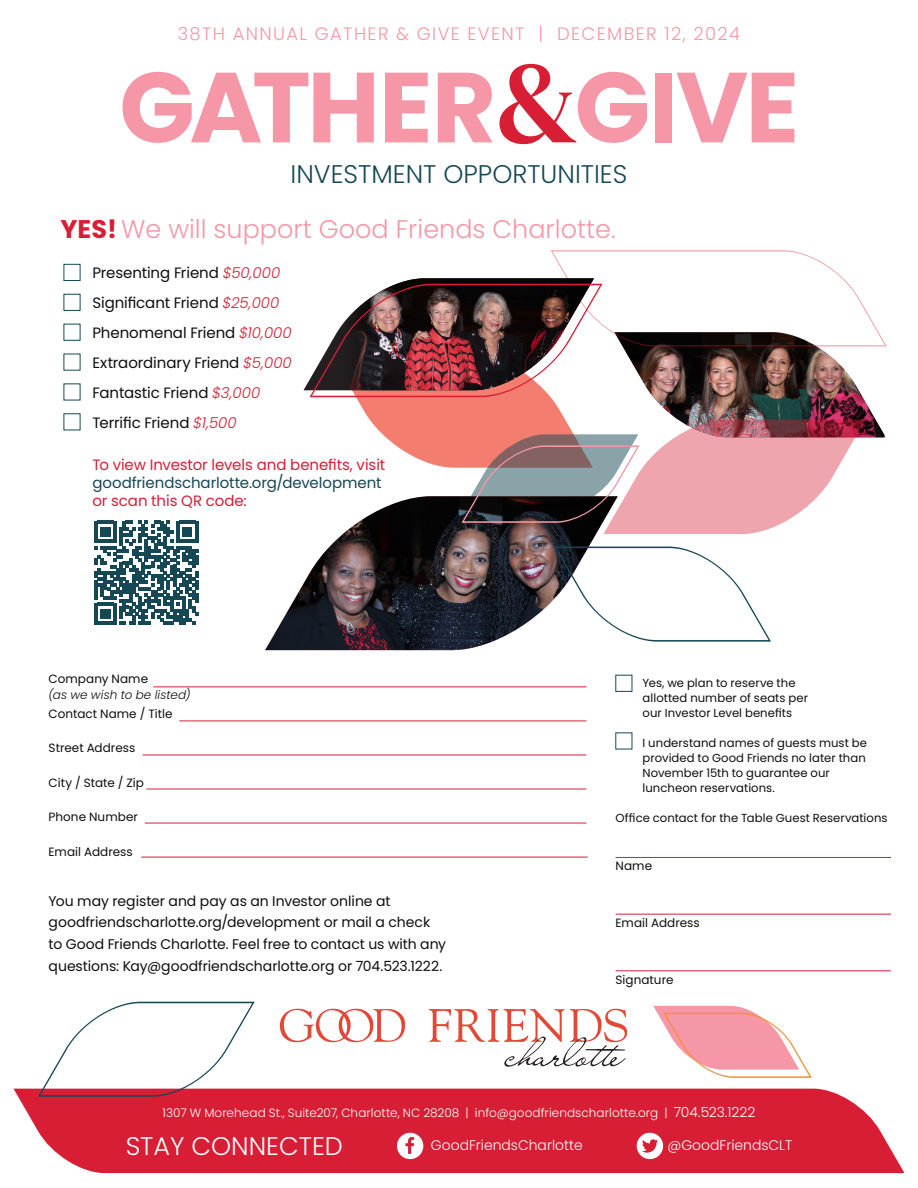
<style>
.page{position:relative;width:918px;height:1188px;background:#fff}
.page>*{position:absolute;margin:0;border:0;box-sizing:border-box;transform-origin:0 0}
.Body_black{font:116.55px "DM Serif Display";color:#d71e35}
.Body_black-2{font:700 99.3px "Poppins";letter-spacing:-.03em;color:#f597a6}
.t1{font:300 25.5px "Poppins";color:#f597a6}
.t2{font:300 25.5px "Poppins";color:#154754}
.t3{font:300 25.5px "Poppins";color:#fff}
.t4{font:300 18px "Poppins";letter-spacing:.075em;color:#f597a6}
.Body_black-3{font:15px "Poppins";letter-spacing:-.005em;color:#0d0e0d}
.Body_black-4{font:15px/18px "Poppins";letter-spacing:-.005em;color:#d71e35}
.Body_black-5{font:13.95px/21.8px "Poppins";letter-spacing:-.005em;color:#0d0e0d}
.t5{font:300 13.95px "Poppins";color:#fff}
.Body_black-6{font:12px "Poppins";letter-spacing:.005em;color:#0d0e0d}
.t6{font:300 12px "Poppins";letter-spacing:.005em;color:#fff}
.Body_black-7{font:italic 300 12px "Poppins";letter-spacing:.005em;color:#0d0e0d}
.Body_black-8{font:11.7px/15px "Poppins";letter-spacing:.005em;color:#0d0e0d}
.s1{font-weight:700;color:#d71e35}
.s2{font-weight:300;font-style:italic;color:#d71e35}
.s3{color:#154754}
.s4{font-size:13.95px}
</style>
<div class="page">
<div style="left:14px;top:1089px;width:890px;height:84px;background:#d71e35"></div>
<div style="left:64px;top:264px;width:16px;height:17px;border:1px solid #154754"></div>
<div style="left:64px;top:294px;width:16px;height:17px;border:1px solid #154754"></div>
<svg style="left:637px;top:1133px;width:26px;height:26px"></svg>
<svg style="left:397px;top:1133px;width:26px;height:26px"></svg>
<svg style="left:280px;top:1009px;width:125px;height:33px"></svg>
<svg style="left:429px;top:1009px;width:198px;height:58px"></svg>
<div style="left:616px;top:675px;width:16px;height:17px;border:1px solid #154754"></div>
<hr style="left:153px;top:687px;width:433px;height:1px;background:#d71e35">
<hr style="left:616px;top:914px;width:275px;height:1px;background:#d71e35">
<hr style="left:616px;top:857px;width:275px;height:1px;background:#d71e35">
<hr style="left:616px;top:971px;width:275px;height:1px;background:#d71e35">
<hr style="left:179px;top:721px;width:407px;height:1px;background:#d71e35">
<hr style="left:143px;top:755px;width:443px;height:1px;background:#d71e35">
<hr style="left:146px;top:789px;width:440px;height:1px;background:#d71e35">
<hr style="left:145px;top:823px;width:441px;height:1px;background:#d71e35">
<hr style="left:141px;top:857px;width:447px;height:1px;background:#d71e35">
<svg style="left:94px;top:521px;width:104px;height:104px"></svg>
<img style="left:265px;top:534px;width:331px;height:116px">
<svg style="left:553px;top:546px;width:218px;height:96px"></svg>
<svg style="left:37px;top:1001px;width:219px;height:97px"></svg>
<svg style="left:653px;top:1006px;width:159px;height:72px"></svg>
<img style="left:303px;top:250px;width:584px;height:284px">
<p class="t4" style="left:178px;top:24px;width:564px">38TH ANNUAL GATHER &amp; GIVE EVENT | DECEMBER 12, 2024</p>
<p class="Body_black-2" style="left:119px;top:50px;width:379px">GATHER</p>
<p class="Body_black" style="left:497px;top:36px;width:86px">&amp;</p>
<p class="Body_black-2" style="left:575px;top:50px;width:226px">GIVE</p>
<p class="t2" style="left:291px;top:160px;width:338px">INVESTMENT OPPORTUNITIES</p>
<p class="t1" style="left:60px;top:214px;width:557px"><span class="s1">YES!</span> We will support Good Friends Charlotte.</p>
<p class="Body_black-3" style="left:92px;top:264px;width:189px">Presenting Friend <span class="s2">$50,000</span></p>
<p class="Body_black-3" style="left:92px;top:294px;width:189px">Significant Friend <span class="s2">$25,000</span></p>
<p class="Body_black-3" style="left:92px;top:324px;width:201px">Phenomenal Friend <span class="s2">$10,000</span></p>
<p class="Body_black-3" style="left:92px;top:354px;width:201px">Extraordinary Friend <span class="s2">$5,000</span></p>
<p class="Body_black-3" style="left:92px;top:384px;width:170px">Fantastic Friend <span class="s2">$3,000</span></p>
<p class="Body_black-3" style="left:92px;top:414px;width:146px">Terrific Friend <span class="s2">$1,500</span></p>
<p class="Body_black-4" style="left:92px;top:455px;width:294px">To view Investor levels and benefits, visit <span class="s3">goodfriendscharlotte.org/development </span>or scan this QR code:</p>
<p class="Body_black-6" style="left:49px;top:672px;width:101px">Company Name</p>
<p class="Body_black-6" style="left:49px;top:707px;width:126px">Contact Name / Title</p>
<p class="Body_black-6" style="left:49px;top:741px;width:88px">Street Address</p>
<p class="Body_black-6" style="left:49px;top:776px;width:97px">City / State / Zip</p>
<p class="Body_black-6" style="left:49px;top:810px;width:91px">Phone Number</p>
<p class="Body_black-6" style="left:49px;top:845px;width:86px">Email Address</p>
<p class="Body_black-7" style="left:49px;top:688px;width:144px">(as we wish to be listed)</p>
<p class="Body_black-5" style="left:49px;top:890px;width:399px">You may register and pay as an Investor online at goodfriendscharlotte.org/development or mail a check to Good Friends Charlotte. Feel free to contact us with any questions: Kay@goodfriendscharlotte.org or 704.523.1222.</p>
<p class="Body_black-8" style="left:643px;top:676px;width:167px">Yes, we plan to reserve the allotted number of seats per our Investor Level benefits</p>
<p class="Body_black-8" style="left:643px;top:736px;width:226px">I understand names of guests must be provided to Good Friends no later than<br>November 15th to guarantee our luncheon reservations.</p>
<p class="Body_black-8" style="left:616px;top:811px;width:274px">Office contact for the Table Guest Reservations</p>
<p class="Body_black-6" style="left:616px;top:859px;width:38px">Name</p>
<p class="Body_black-6" style="left:616px;top:916px;width:86px">Email Address</p>
<p class="Body_black-6" style="left:616px;top:973px;width:59px">Signature</p>
<p class="t6" style="left:163px;top:1106px;width:594px">1307 W Morehead St., Suite207, Charlotte, NC 28208 | info@goodfriendscharlotte.org | <span class="s4">704.523.1222</span></p>
<p class="t3" style="left:126px;top:1131px;width:219px">STAY CONNECTED</p>
<p class="t5" style="left:431px;top:1138px;width:153px">GoodFriendsCharlotte</p>
<p class="t5" style="left:667px;top:1138px;width:126px">@GoodFriendsCLT</p>
</div>
